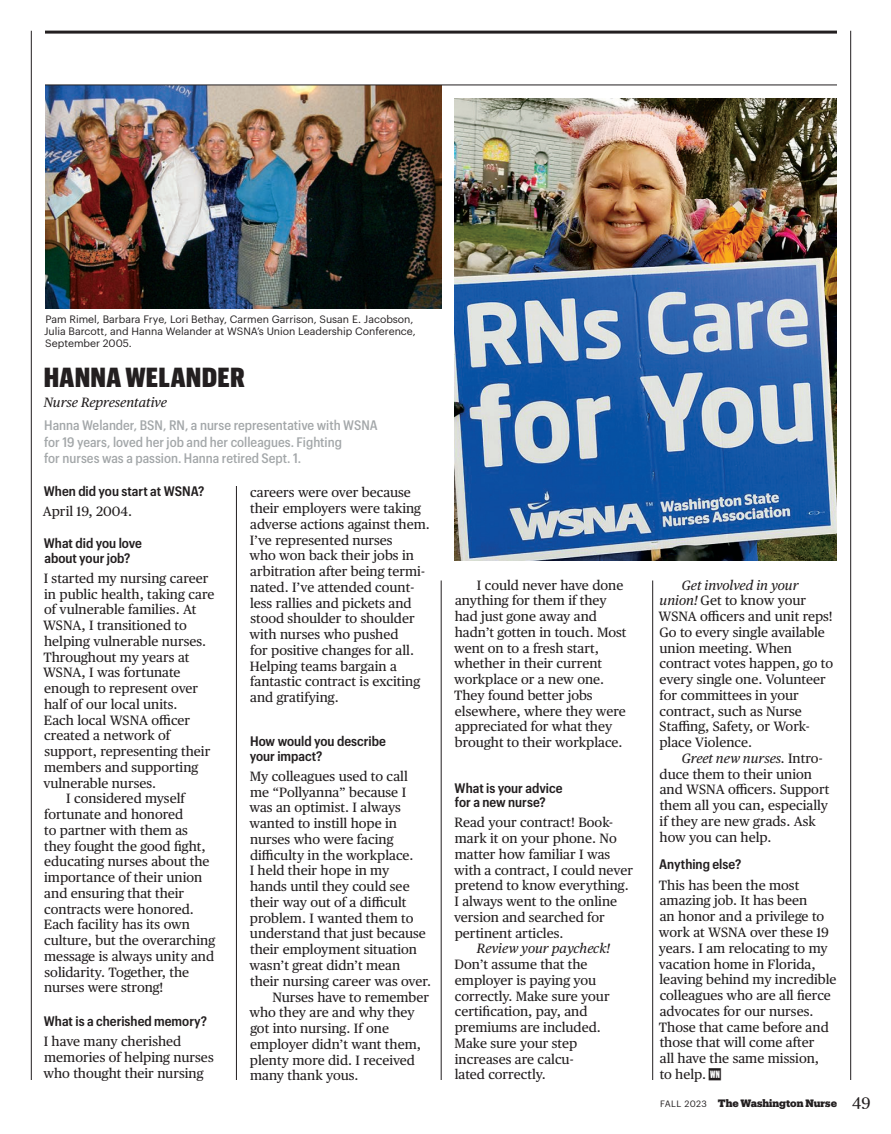
<style>
.page{position:relative;width:891px;height:1134px;background:#fff}
.page>*{position:absolute;margin:0;border:0;box-sizing:border-box;transform-origin:0 0}
.Head_-_14_-_caps{font:900 27px "Graphik Cond";letter-spacing:.01em;color:#231f20}
._2_-_Text__first{font:13.5px/15.8px "Publico Text";color:#231f20}
._2_-_Text__indent{font:13.5px/15.8px "Publico Text";color:#231f20}
._2_-_Subhead{font:600 13.5px/14.2px "Graphik Compact";color:#231f20}
.Deck_-_10_5{font:500 13.5px/16.5px "Graphik Compact";color:#a3a7a9}
._2_-_Text__top_padding{font:italic 13.5px "Publico Text";color:#231f20}
.t1{font:10.5px/12px "Graphik";color:#231f20}
.t2{font:900 10.5px "Produkt";color:#231f20}
.s1{font-style:italic}
.s2{font-family:"WN Endmark 2022"}
.s3{font-family:"Graphik";font-weight:400;font-size:9px}
.s4{font-family:"Publico Text";font-weight:400;font-size:16.5px}
</style>
<div class="page">
<hr style="left:850px;top:31px;width:1px;height:1049px;background:#231f20">
<hr style="left:31px;top:31px;width:1px;height:1049px;background:#231f20">
<img style="left:454px;top:99px;width:383px;height:462px">
<hr style="left:236px;top:486px;width:1px;height:594px;background:#231f20">
<hr style="left:652px;top:580px;width:1px;height:500px;background:#231f20">
<hr style="left:441px;top:580px;width:1px;height:500px;background:#231f20">
<img style="left:45px;top:86px;width:396px;height:222px">
<hr style="left:45px;top:85px;width:792px;height:1px;background:#231f20">
<hr style="left:45px;top:31px;width:792px;height:3px;background:#231f20">
<p class="t1" style="left:44px;top:312px;width:373px">Pam Rimel, Barbara Frye, Lori Bethay, Carmen Garrison, Susan E. Jacobson,<br>Julia Barcott, and Hanna Welander at WSNA’s Union Leadership Conference,<br>September 2005.</p>
<p class="Head_-_14_-_caps" style="left:44px;top:357px;width:202px">HANNA WELANDER</p>
<p class="_2_-_Text__top_padding" style="left:44px;top:392px;width:125px">Nurse Representative</p>
<p class="Deck_-_10_5" style="left:44px;top:416px;width:335px">Hanna Welander, BSN, RN, a nurse representative with WSNA for 19 years, loved her job and her colleagues. Fighting<br>for nurses was a passion. Hanna retired Sept. 1.</p>
<p class="_2_-_Subhead" style="left:44px;top:483px;width:162px">When did you start at WSNA?</p>
<p class="_2_-_Text__first" style="left:43px;top:503px;width:91px">April 19, 2004.</p>
<p class="_2_-_Subhead" style="left:44px;top:535px;width:99px">What did you love about your job?</p>
<p class="_2_-_Text__first" style="left:43px;top:569px;width:173px">I started my nursing career in public health, taking care of vulnerable families. At<br>WSNA, I transitioned to helping vulnerable nurses.<br>Throughout my years at<br>WSNA, I was fortunate enough to represent over half of our local units.<br>Each local WSNA officer created a network of support, representing their members and supporting vulnerable nurses.</p>
<p class="_2_-_Text__indent" style="left:44px;top:790px;width:173px;text-indent:22px">I considered myself fortunate and honored<br>to partner with them as they fought the good fight, educating nurses about the importance of their union and ensuring that their contracts were honored.<br>Each facility has its own culture, but the overarching message is always unity and solidarity. Together, the nurses were strong!</p>
<p class="_2_-_Subhead" style="left:44px;top:1013px;width:165px">What is a cherished memory?</p>
<p class="_2_-_Text__first" style="left:44px;top:1033px;width:172px">I have many cherished memories of helping nurses who thought their nursing</p>
<p class="_2_-_Text__first" style="left:249px;top:484px;width:182px">careers were over because their employers were taking adverse actions against them.<br>I’ve represented nurses<br>who won back their jobs in arbitration after being termi&shy;nated. I’ve attended count&shy;less rallies and pickets and stood shoulder to shoulder with nurses who pushed<br>for positive changes for all.<br>Helping teams bargain a fantastic contract is exciting and gratifying.</p>
<p class="_2_-_Subhead" style="left:250px;top:733px;width:138px">How would you describe your impact?</p>
<p class="_2_-_Text__first" style="left:249px;top:768px;width:183px">My colleagues used to call<br>me “Pollyanna” because I was an optimist. I always wanted to instill hope in nurses who were facing difficulty in the workplace.<br>I held their hope in my<br>hands until they could see their way out of a difficult problem. I wanted them to understand that just because their employment situation wasn’t great didn’t mean their nursing career was over.</p>
<p class="_2_-_Text__indent" style="left:249px;top:988px;width:181px;text-indent:23px">Nurses have to remember who they are and why they got into nursing. If one employer didn’t want them, plenty more did. I received many thank yous.</p>
<p class="_2_-_Text__indent" style="left:454px;top:576px;width:174px;text-indent:23px">I could never have done anything for them if they had just gone away and hadn’t gotten in touch. Most went on to a fresh start, whether in their current workplace or a new one.<br>They found better jobs elsewhere, where they were appreciated for what they brought to their workplace.</p>
<p class="_2_-_Subhead" style="left:455px;top:780px;width:109px">What is your advice for a new nurse?</p>
<p class="_2_-_Text__first" style="left:454px;top:814px;width:180px">Read your contract! Book&shy;mark it on your phone. No matter how familiar I was with a contract, I could never pretend to know everything.<br>I always went to the online version and searched for pertinent articles.</p>
<p class="_2_-_Text__indent" style="left:455px;top:940px;width:157px;text-indent:22px"><span class="s1">Review your paycheck!<br></span>Don’t assume that the employer is paying you correctly. Make sure your certification, pay, and premiums are included.<br>Make sure your step increases are calcu-<br>lated correctly.</p>
<p class="_2_-_Text__indent" style="left:658px;top:576px;width:176px;text-indent:23px"><span class="s1">Get involved in your union!</span> Get to know your<br>WSNA officers and unit reps!<br>Go to every single available union meeting. When contract votes happen, go to every single one. Volunteer for committees in your contract, such as Nurse<br>Staffing, Safety, or Work&shy;place Violence.</p>
<p class="_2_-_Text__indent" style="left:660px;top:750px;width:171px;text-indent:22px"><span class="s1">Greet new nurses.</span> Intro&shy;duce them to their union and WSNA officers. Support them all you can, especially if they are new grads. Ask how you can help.</p>
<p class="_2_-_Subhead" style="left:659px;top:856px;width:84px">Anything else?</p>
<p class="_2_-_Text__first" style="left:659px;top:876px;width:179px">This has been the most amazing job. It has been<br>an honor and a privilege to work at WSNA over these 19 years. I am relocating to my vacation home in Florida, leaving behind my incredible colleagues who are all fierce advocates for our nurses.<br>Those that came before and those that will come after<br>all have the same mission,<br>to help.<span class="s2">W</span></p>
<p class="t2" style="left:660px;top:1096px;width:212px"><span class="s3">FALL 2023</span> The Washington Nurse <span class="s4">49</span></p>
</div>
